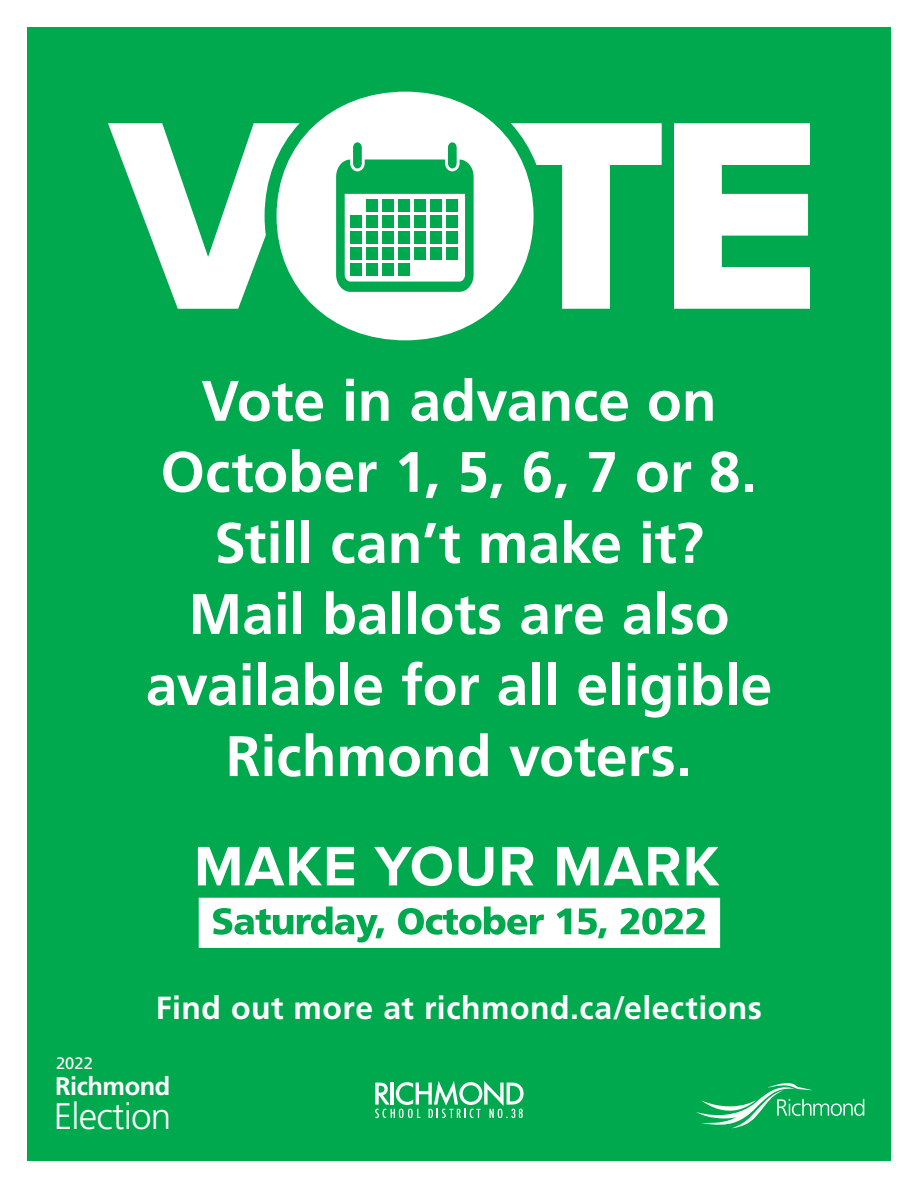
<style>
.page{position:relative;width:918px;height:1188px;background:#fff}
.page>*{position:absolute;margin:0;border:0;box-sizing:border-box;transform-origin:0 0}
.Message{font:700 57px/71.1px "Frutiger LT Std";color:#fff;text-align:center}
.t1{font:300 36.9px "Frutiger LT Std";letter-spacing:-.02em;color:#fff}
.t2{font:700 31.95px "Frutiger LT Std";letter-spacing:.015em;color:#fff}
.t3{font:700 25.5px "Frutiger LT Std";letter-spacing:-.02em;color:#fff}
.t4{font:16.5px "Frutiger LT Std";color:#fff}
</style>
<div class="page">
<div style="left:27px;top:27px;width:864px;height:1134px;background:#00a94e"></div>
<svg style="left:697px;top:1083px;width:167px;height:45px"></svg>
<svg style="left:198px;top:846px;width:522px;height:40px"></svg>
<svg style="left:199px;top:898px;width:521px;height:50px"></svg>
<svg style="left:375px;top:1081px;width:149px;height:37px"></svg>
<svg style="left:108px;top:123px;width:192px;height:186px"></svg>
<svg style="left:674px;top:123px;width:136px;height:186px"></svg>
<svg style="left:511px;top:123px;width:151px;height:186px"></svg>
<div style="left:277px;top:92px;width:257px;height:248px;background:#fff;border-radius:50%"></div>
<svg style="left:336px;top:142px;width:138px;height:150px"></svg>
<p class="Message" style="left:146px;top:366px;width:628px">Vote in advance on<br>October 1, 5, 6, 7 or 8.<br>Still can’t make it?<br>Mail ballots are also available for all eligible<br>Richmond voters.</p>
<p class="t4" style="left:56px;top:1053px;width:38px">2022</p>
<p class="t2" style="left:156px;top:989px;width:608px">Find out more at richmond.ca/elections</p>
<p class="t3" style="left:55px;top:1071px;width:117px">Richmond</p>
<p class="t1" style="left:54px;top:1095px;width:119px">Election</p>
</div>
